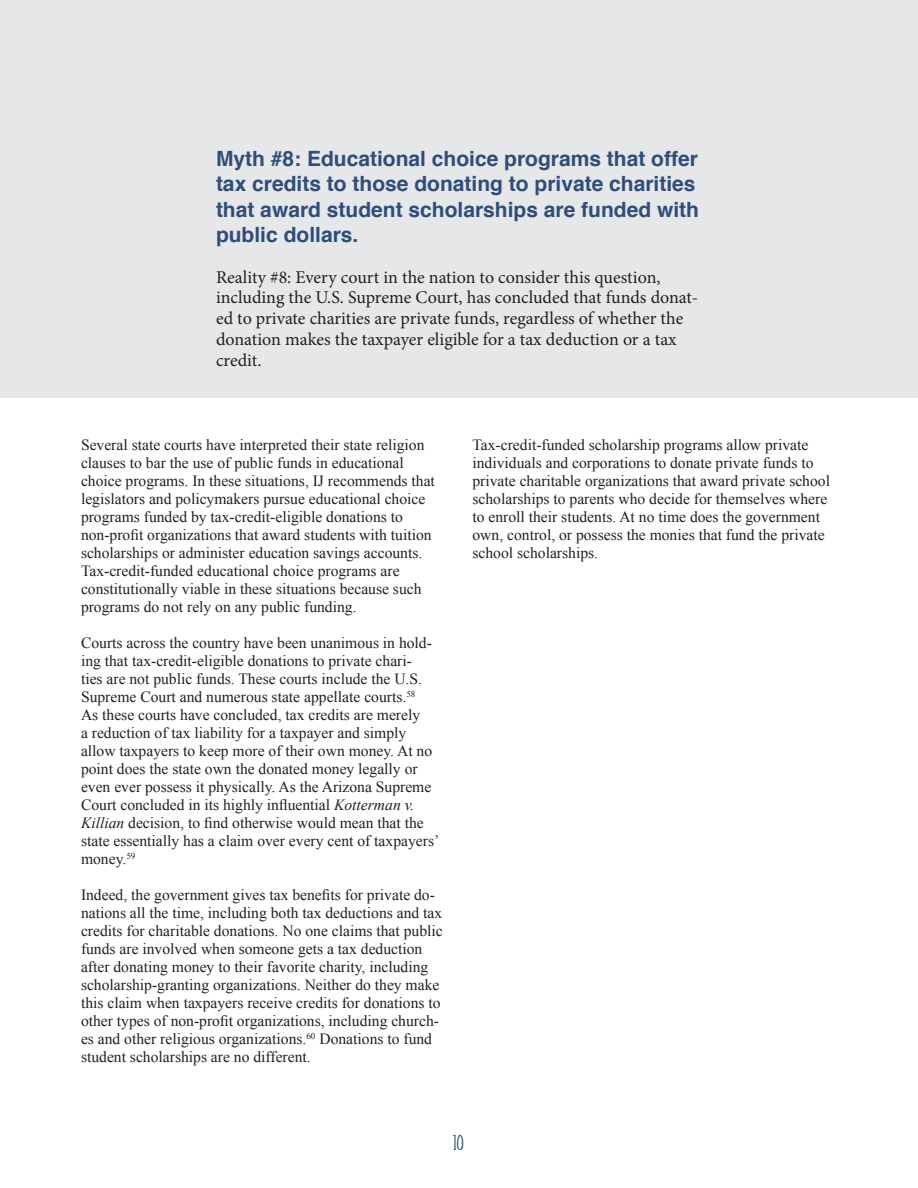
<style>
.page{position:relative;width:918px;height:1188px;background:#fff}
.page>*{position:absolute;margin:0;border:0;box-sizing:border-box;transform-origin:0 0}
.t1{font:700 21px/25.2px "Helvetica";color:#2f4d7b}
.t2{font:21px "Malam";color:#2f4d7b}
.t3{font:18px/20.7px "Minion Pro";color:#231f20}
.t4{font:15.6px/18px "Times New Roman";color:#231f20}
.s1{font-style:italic}
</style>
<div class="page">
<hr style="left:917px;top:0;width:1px;height:428px;background:#e6e7e9">
<div style="left:0;top:0;width:918px;height:397px;background:#e6e7e9"></div>
<h1 class="t1" style="left:216px;top:146px;width:485px">Myth #8: Educational choice programs that offer tax credits to those donating to private charities that award student scholarships are funded with public dollars.</h1>
<p class="t3" style="left:216px;top:267px;width:484px">Reality #8: Every court in the nation to consider this question, including the U.S. Supreme Court, has concluded that funds donat&shy;ed to private charities are private funds, regardless of whether the donation makes the taxpayer eligible for a tax deduction or a tax credit.</p>
<p class="t4" style="left:81px;top:436px;width:355px">Several state courts have interpreted their state religion clauses to bar the use of public funds in educational choice programs. In these situations, IJ recommends that legislators and policymakers pursue educational choice programs funded by tax-credit-eligible donations to non-profit organizations that award students with tuition scholarships or administer education savings accounts.<br>Tax-credit-funded educational choice programs are constitutionally viable in these situations because such programs do not rely on any public funding.</p>
<p class="t4" style="left:81px;top:634px;width:360px">Courts across the country have been unanimous in hold&shy;ing that tax-credit-eligible donations to private chari-<br>ties are not public funds. These courts include the U.S.<br>Supreme Court and numerous state appellate courts.<sup>58<br></sup>As these courts have concluded, tax credits are merely<br>a reduction of tax liability for a taxpayer and simply allow taxpayers to keep more of their own money. At no point does the state own the donated money legally or even ever possess it physically. As the Arizona Supreme Court concluded in its highly influential <span class="s1">Kotterman v.<br>Killian</span> decision, to find otherwise would mean that the state essentially has a claim over every cent of taxpayers’ money.<sup>59</sup></p>
<p class="t4" style="left:81px;top:886px;width:363px">Indeed, the government gives tax benefits for private do&shy;nations all the time, including both tax deductions and tax credits for charitable donations. No one claims that public funds are involved when someone gets a tax deduction after donating money to their favorite charity, including scholarship-granting organizations. Neither do they make this claim when taxpayers receive credits for donations to other types of non-profit organizations, including church&shy;es and other religious organizations.<sup>60</sup> Donations to fund student scholarships are no different.</p>
<p class="t4" style="left:473px;top:436px;width:359px">Tax-credit-funded scholarship programs allow private individuals and corporations to donate private funds to private charitable organizations that award private school scholarships to parents who decide for themselves where to enroll their students. At no time does the government own, control, or possess the monies that fund the private school scholarships.</p>
<h1 class="t2" style="left:453px;top:1134px;width:13px">10</h1>
</div>
